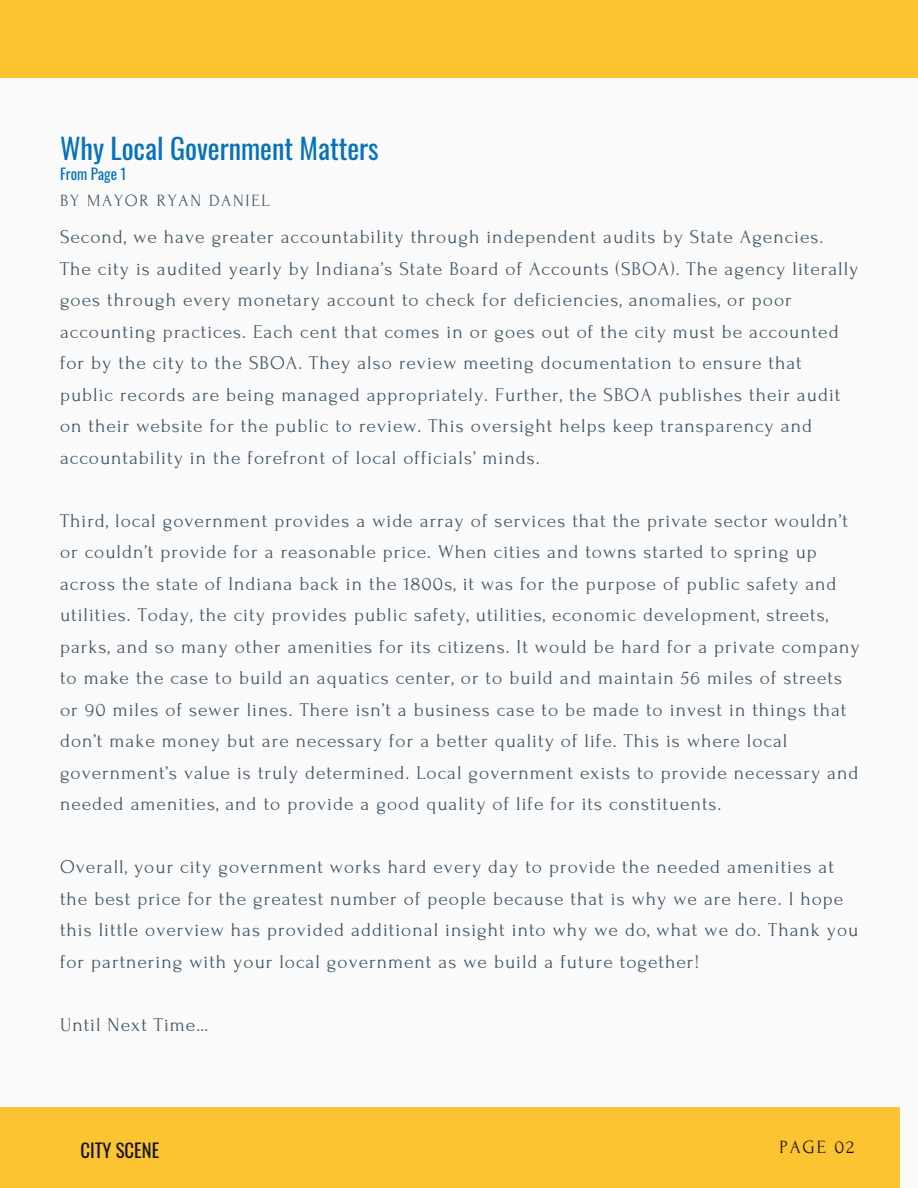
<style>
.page{position:relative;width:918px;height:1188px;background:#fafafa}
.page>*{position:absolute;margin:0;border:0;box-sizing:border-box;transform-origin:0 0}
.t1{font:28.2px "Oswald";color:#0772ba}
.t2{font:19.5px/31.5px "Forum";letter-spacing:.05em;color:#435967}
.t3{font:18.75px "Oswald";color:#151413}
.t4{font:18.75px "Forum";letter-spacing:.1em;color:#151413}
.t5{font:17.1px "Forum";letter-spacing:.1em;color:#435967}
.t6{font:15px "Oswald";color:#0772ba}
</style>
<div class="page">
<div style="left:0;top:1107px;width:900px;height:81px;background:#fbc430"></div>
<div style="left:0;top:0;width:918px;height:78px;background:#fbc430"></div>
<p class="t1" style="left:60px;top:126px;width:320px">Why Local Government Matters</p>
<p class="t6" style="left:60px;top:162px;width:68px">From Page 1</p>
<h3 class="t5" style="left:60px;top:192px;width:211px">BY MAYOR RYAN DANIEL</h3>
<h3 class="t2" style="left:60px;top:221px;width:800px">Second, we have greater accountability through independent audits by State Agencies.<br>The city is audited yearly by Indiana’s State Board of Accounts (SBOA). The agency literally goes through every monetary account to check for deficiencies, anomalies, or poor accounting practices. Each cent that comes in or goes out of the city must be accounted for by the city to the SBOA. They also review meeting documentation to ensure that public records are being managed appropriately. Further, the SBOA publishes their audit on their website for the public to review. This oversight helps keep transparency and accountability in the forefront of local officials’ minds.</h3>
<h3 class="t2" style="left:60px;top:505px;width:801px">Third, local government provides a wide array of services that the private sector wouldn’t or couldn’t provide for a reasonable price. When cities and towns started to spring up across the state of Indiana back in the 1800s, it was for the purpose of public safety and utilities. Today, the city provides public safety, utilities, economic development, streets, parks, and so many other amenities for its citizens. It would be hard for a private company to make the case to build an aquatics center, or to build and maintain 56 miles of streets or 90 miles of sewer lines. There isn’t a business case to be made to invest in things that don’t make money but are necessary for a better quality of life. This is where local government’s value is truly determined. Local government exists to provide necessary and needed amenities, and to provide a good quality of life for its constituents.</h3>
<h3 class="t2" style="left:60px;top:851px;width:800px">Overall, your city government works hard every day to provide the needed amenities at the best price for the greatest number of people because that is why we are here. I hope this little overview has provided additional insight into why we do, what we do. Thank you for partnering with your local government as we build a future together!</h3>
<h2 class="t2" style="left:60px;top:1009px;width:150px">Until Next Time…</h2>
<h2 class="t3" style="left:81px;top:1136px;width:80px">CITY SCENE</h2>
<p class="t4" style="left:779px;top:1137px;width:76px">PAGE 02</p>
</div>
